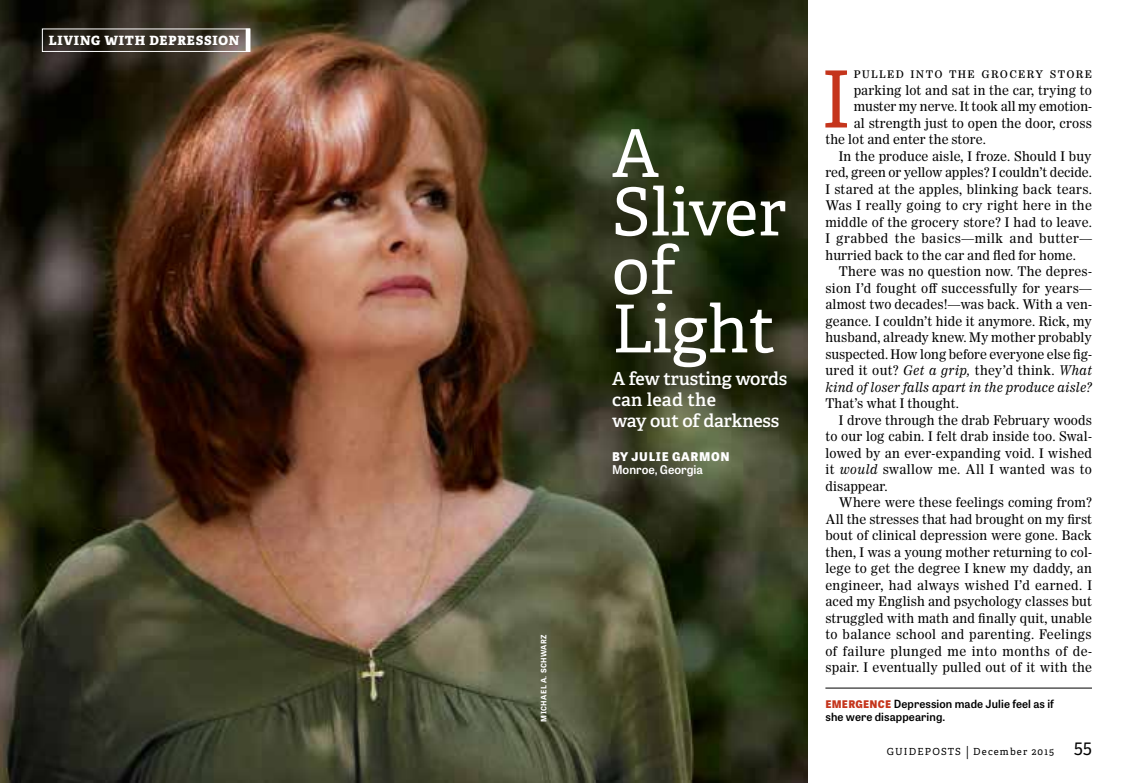
<style>
.page{position:relative;width:1134px;height:783px;background:#fff}
.page>*{position:absolute;margin:0;border:0;box-sizing:border-box;transform-origin:0 0}
.t1{font:78.75px "Adelle";color:#c5351c}
.t2{font:66px/58.5px "Adelle";letter-spacing:-.005em;color:#fff}
.t3{font:600 18px/21px "Adelle";letter-spacing:-.01em;color:#fff}
.t4{font:13.2px "Worldwide Pro";letter-spacing:.01em;color:#000}
.t5{font:italic 13.2px "Worldwide Pro";letter-spacing:.01em;color:#000}
.t6{font:13.2px "Worldwide Pro";letter-spacing:-.025em;color:#000}
.t7{font:13.2px "Worldwide Pro";letter-spacing:.04em;color:#000}
.t8{font:13.2px "Worldwide Pro";letter-spacing:.095em;color:#000}
.t9{font:800 12.75px "Adelle";letter-spacing:.06em;color:#fff}
.t10{font:600 12px "Tablet Gothic";color:#fff}
.t11{font:800 12px "Tablet Gothic";letter-spacing:.05em;color:#fff}
.t12{font:600 11.25px/13.5px "Tablet Gothic";letter-spacing:.01em;color:#000}
.t13{font:9.75px "Adelle";letter-spacing:.12em;color:#000}
.t14{font:700 7.5px "Tablet Gothic";letter-spacing:.05em;color:#fff}
.s1{font-style:italic}
.s2{font-weight:800;font-size:10.5px;color:#c5351c}
.s3{font-size:14.7px}
.s4{font-size:17.25px}
</style>
<div class="page">
<img style="left:0;top:0;width:807px;height:783px">
<hr style="left:825px;top:688px;width:267px;height:1px;background:#000">
<svg style="left:42px;top:28px;width:209px;height:24px"></svg>
<hr style="left:246px;top:29px;width:4px;height:23px;background:#fff">
<p class="t9" style="left:49px;top:32px;width:192px">LIVING WITH DEPRESSION</p>
<p class="t14" style="left:538px;top:722px;width:89px;rotate:-90deg">MICHAEL A. SCHWARZ</p>
<h2 class="t2" style="left:612px;top:122px;width:176px">A<br>Sliver of<br>Light</h2>
<h3 class="t3" style="left:612px;top:369px;width:177px">A few trusting words can lead the<br>way out of darkness</h3>
<p class="t11" style="left:612px;top:447px;width:119px">BY JULIE GARMON</p>
<p class="t10" style="left:612px;top:461px;width:93px">Monroe, Georgia</p>
<h1 class="t1" style="left:821px;top:42px;width:32px">I</h1>
<p class="t8" style="left:854px;top:65px;width:240px">pulled into the grocery store</p>
<p class="t4" style="left:854px;top:82px;width:240px">parking lot and sat in the car, trying to</p>
<p class="t4" style="left:854px;top:98px;width:240px">muster my nerve. It took all my emotion-</p>
<p class="t4" style="left:854px;top:115px;width:240px">al strength just to open the door, cross</p>
<p class="t4" style="left:825px;top:131px;width:162px">the lot and enter the store.</p>
<p class="t4" style="left:839px;top:148px;width:254px">In the produce aisle, I froze. Should I buy</p>
<p class="t4" style="left:825px;top:164px;width:268px">red, green or yellow apples? I couldn’t decide.</p>
<p class="t4" style="left:825px;top:181px;width:268px">I stared at the apples, blinking back tears.</p>
<p class="t4" style="left:825px;top:197px;width:268px">Was I really going to cry right here in the</p>
<p class="t4" style="left:825px;top:214px;width:268px">middle of the grocery store? I had to leave.</p>
<p class="t7" style="left:825px;top:230px;width:268px">I grabbed the basics—milk and butter—</p>
<p class="t4" style="left:825px;top:247px;width:252px">hurried back to the car and fled for home.</p>
<p class="t4" style="left:839px;top:263px;width:255px">There was no question now. The depres-</p>
<p class="t4" style="left:825px;top:280px;width:268px">sion I’d fought off successfully for years—</p>
<p class="t6" style="left:825px;top:296px;width:268px">almost two decades!—was back. With a ven-</p>
<p class="t4" style="left:825px;top:313px;width:268px">geance. I couldn’t hide it anymore. Rick, my</p>
<p class="t4" style="left:825px;top:329px;width:268px">husband, already knew. My mother probably</p>
<p class="t4" style="left:825px;top:346px;width:268px">suspected. How long before everyone else fig-</p>
<p class="t4" style="left:825px;top:362px;width:268px">ured it out? <span class="s1">Get a grip,</span> they’d think. <span class="s1">What</span></p>
<p class="t5" style="left:825px;top:379px;width:268px">kind of loser falls apart in the produce aisle?</p>
<p class="t4" style="left:825px;top:395px;width:135px">That’s what I thought.</p>
<p class="t4" style="left:839px;top:412px;width:255px">I drove through the drab February woods</p>
<p class="t4" style="left:825px;top:428px;width:268px">to our log cabin. I felt drab inside too. Swal-</p>
<p class="t4" style="left:825px;top:445px;width:268px">lowed by an ever-expanding void. I wished</p>
<p class="t4" style="left:825px;top:461px;width:268px">it <span class="s1">would</span> swallow me. All I wanted was to</p>
<p class="t4" style="left:825px;top:478px;width:64px">disappear.</p>
<p class="t4" style="left:839px;top:494px;width:255px">Where were these feelings coming from?</p>
<p class="t4" style="left:825px;top:511px;width:268px">All the stresses that had brought on my first</p>
<p class="t4" style="left:825px;top:527px;width:268px">bout of clinical depression were gone. Back</p>
<p class="t4" style="left:825px;top:544px;width:268px">then, I was a young mother returning to col-</p>
<p class="t4" style="left:825px;top:560px;width:268px">lege to get the degree I knew my daddy, an</p>
<p class="t4" style="left:825px;top:577px;width:268px">engineer, had always wished I’d earned. I</p>
<p class="t4" style="left:825px;top:593px;width:268px">aced my English and psychology classes but</p>
<p class="t4" style="left:825px;top:610px;width:268px">struggled with math and finally quit, unable</p>
<p class="t4" style="left:825px;top:626px;width:268px">to balance school and parenting. Feelings</p>
<p class="t4" style="left:825px;top:643px;width:268px">of failure plunged me into months of de-</p>
<p class="t4" style="left:825px;top:659px;width:268px">spair. I eventually pulled out of it with the</p>
<p class="t12" style="left:825px;top:697px;width:230px"><span class="s2">EMERGENCE</span> Depression made Julie feel as if she were disappearing.</p>
<p class="t13" style="left:887px;top:744px;width:207px">GUIDEPOSTS <span class="s3">|</span> December 2015 <span class="s4">55</span></p>
</div>
